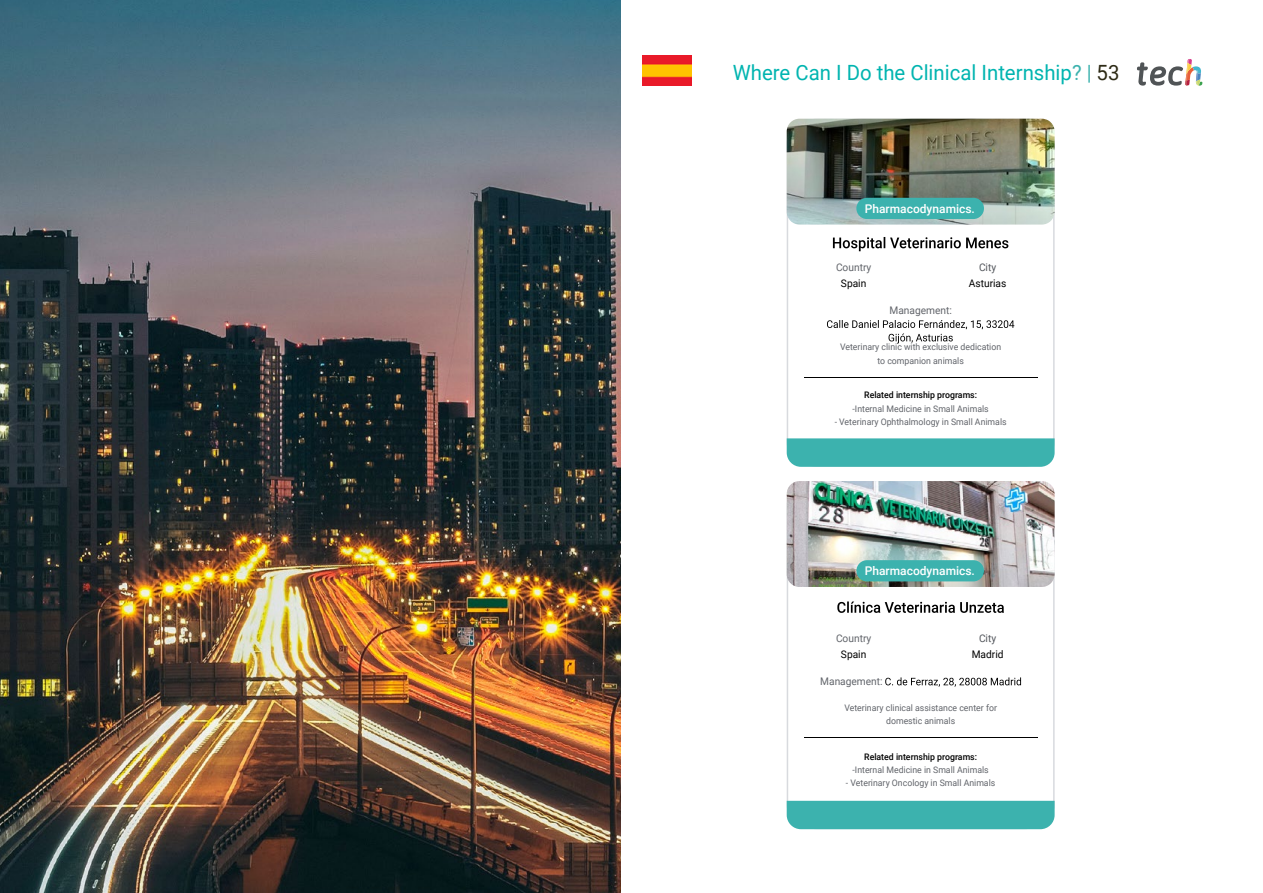
<style>
.page{position:relative;width:1263px;height:893px;background:#fff}
.page>*{position:absolute;margin:0;border:0;box-sizing:border-box;transform-origin:0 0}
.t1{font:21px "Roboto";color:#00b4b0}
.t2{font:500 12px "Roboto";color:#fff}
.t3{font:10.5px "Roboto";color:#61646a}
.t4{font:10.5px "Roboto";color:#000}
.t5{font:10.5px "Roboto";color:#52555b}
.t6{font:9px/13.5px "Roboto";color:#61646a;text-align:center}
.t7{font:500 9px "Roboto";color:#000}
.s1{color:#3cb2ae}
.s2{color:#2d2a15}
</style>
<div class="page">
<img style="left:0;top:0;width:621px;height:893px">
<svg style="left:1137px;top:59px;width:65px;height:27px"></svg>
<img style="left:642px;top:56px;width:49px;height:29px">
<svg style="left:786px;top:118px;width:269px;height:339px"></svg>
<img style="left:787px;top:119px;width:267px;height:106px">
<div style="left:856px;top:198px;width:128px;height:21px;background:#3cb2ae;border-radius:11px"></div>
<svg style="left:787px;top:438px;width:267px;height:29px"></svg>
<hr style="left:804px;top:377px;width:233px;height:1px;background:#000">
<svg style="left:833px;top:237px;width:175px;height:14px"></svg>
<svg style="left:827px;top:320px;width:187px;height:24px"></svg>
<svg style="left:786px;top:490px;width:269px;height:340px"></svg>
<img style="left:787px;top:481px;width:267px;height:106px">
<div style="left:856px;top:560px;width:128px;height:21px;background:#3cb2ae;border-radius:11px"></div>
<div style="left:787px;top:801px;width:267px;height:28px;background:#3cb2ae"></div>
<hr style="left:804px;top:737px;width:233px;height:1px;background:#000">
<svg style="left:837px;top:601px;width:167px;height:12px"></svg>
<svg style="left:885px;top:677px;width:136px;height:10px"></svg>
<h1 class="t1" style="left:733px;top:57px;width:388px">Where Can I Do the Clinical Internship<span class="s1">? |</span> <span class="s2">53</span></h1>
<h2 class="t2" style="left:865px;top:200px;width:112px">Pharmacodynamics.</h2>
<p class="t3" style="left:836px;top:260px;width:37px">Country</p>
<p class="t4" style="left:841px;top:276px;width:27px">Spain</p>
<p class="t5" style="left:979px;top:260px;width:19px">City</p>
<p class="t4" style="left:969px;top:276px;width:39px">Asturias</p>
<p class="t3" style="left:889px;top:303px;width:64px">Management:</p>
<p class="t6" style="left:840px;top:340px;width:163px">Veterinary clinic with exclusive dedication to companion animals</p>
<p class="t7" style="left:864px;top:389px;width:114px">Related internship programs:</p>
<p class="t6" style="left:852px;top:401px;width:138px">-Internal Medicine in Small Animals</p>
<p class="t6" style="left:835px;top:414px;width:173px">- Veterinary Ophthalmology in Small Animals</p>
<h2 class="t2" style="left:865px;top:563px;width:112px">Pharmacodynamics.</h2>
<p class="t3" style="left:836px;top:631px;width:37px">Country</p>
<p class="t4" style="left:841px;top:647px;width:27px">Spain</p>
<p class="t5" style="left:979px;top:631px;width:19px">City</p>
<p class="t4" style="left:972px;top:647px;width:33px">Madrid</p>
<p class="t3" style="left:820px;top:674px;width:64px">Management:</p>
<p class="t6" style="left:844px;top:701px;width:154px">Veterinary clinical assistance center for domestic animals</p>
<p class="t7" style="left:864px;top:750px;width:114px">Related internship programs:</p>
<p class="t6" style="left:852px;top:763px;width:138px">-Internal Medicine in Small Animals</p>
<p class="t6" style="left:846px;top:776px;width:151px">- Veterinary Oncology in Small Animals</p>
</div>
